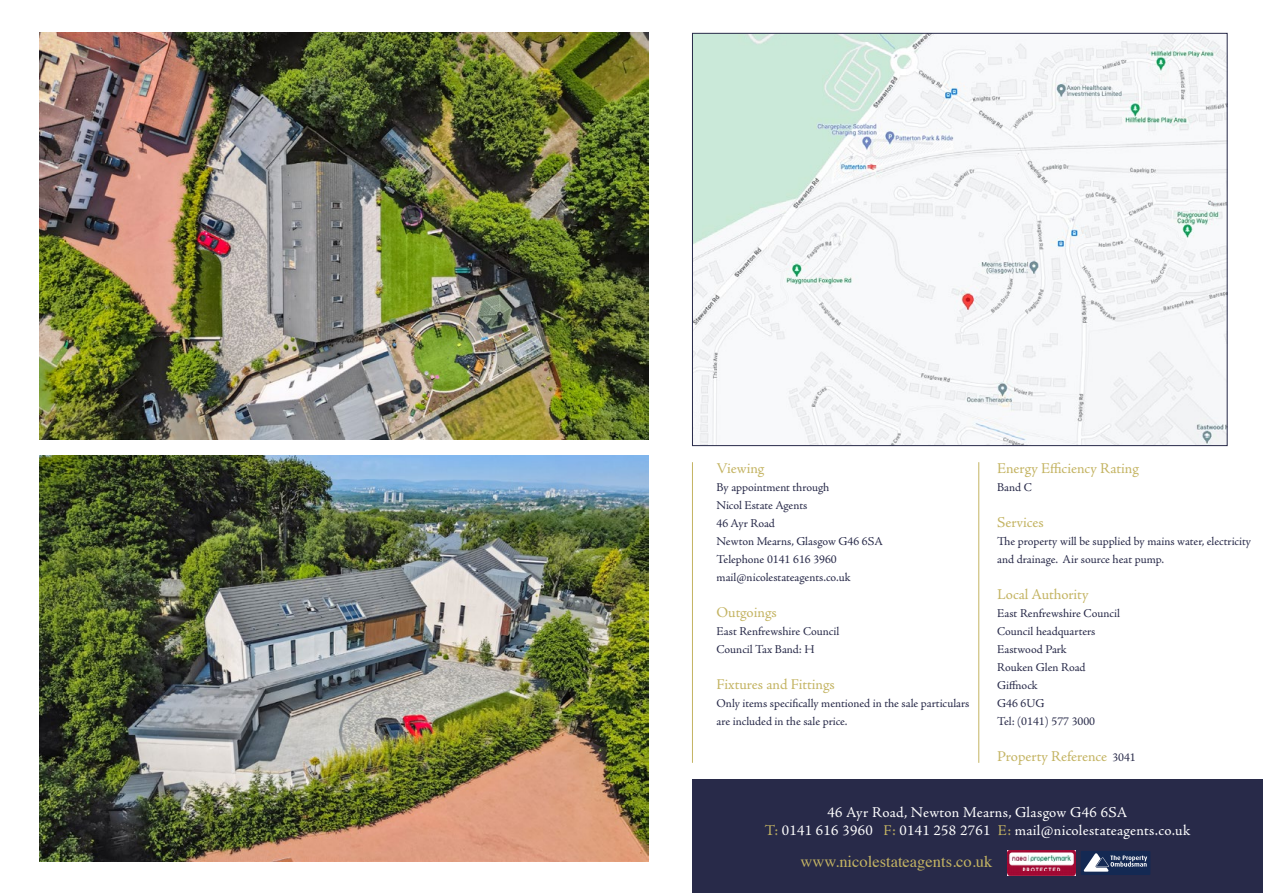
<style>
.page{position:relative;width:1263px;height:893px;background:#fff}
.page>*{position:absolute;margin:0;border:0;box-sizing:border-box;transform-origin:0 0}
.t1{font:16.5px "Times";color:#c4b463}
.t2{font:15px "Adobe Jenson Pro";letter-spacing:-.005em;color:#c4b463}
.t3{font:15px/18px "Adobe Jenson Pro";letter-spacing:.02em;color:#fff;text-align:center}
.t4{font:12px/18px "Adobe Jenson Pro";letter-spacing:-.005em;color:#282a49}
.s1{font-size:12px;color:#282a49}
.s2{color:#c4b463}
</style>
<div class="page">
<div style="left:692px;top:779px;width:571px;height:114px;background:#282a49"></div>
<img style="left:694px;top:35px;width:531px;height:409px">
<hr style="left:692px;top:462px;width:1px;height:301px;background:#c4b463">
<hr style="left:978px;top:462px;width:1px;height:301px;background:#c4b463">
<div style="left:1081px;top:851px;width:69px;height:24px;background:#142953"></div>
<svg style="left:1083px;top:853px;width:64px;height:19px"></svg>
<img style="left:1007px;top:850px;width:68px;height:25px">
<img style="left:39px;top:33px;width:609px;height:406px">
<img style="left:39px;top:455px;width:609px;height:406px">
<p class="t2" style="left:716px;top:460px;width:49px">Viewing</p>
<p class="t4" style="left:716px;top:478px;width:168px">By appointment through<br>Nicol Estate Agents<br>46 Ayr Road<br>Newton Mearns, Glasgow G46 6SA<br>Telephone 0141 616 3960 mail@nicolestateagents.co.uk</p>
<p class="t2" style="left:716px;top:604px;width:62px">Outgoings</p>
<p class="t4" style="left:716px;top:622px;width:124px">East Renfrewshire Council<br>Council Tax Band: H</p>
<p class="t2" style="left:716px;top:676px;width:120px">Fixtures and Fittings</p>
<p class="t4" style="left:716px;top:694px;width:254px">Only items specifically mentioned in the sale particulars are included in the sale price.</p>
<p class="t2" style="left:997px;top:460px;width:143px">Energy Efficiency Rating</p>
<p class="t4" style="left:997px;top:478px;width:36px">Band C</p>
<p class="t2" style="left:997px;top:514px;width:48px">Services</p>
<p class="t4" style="left:997px;top:532px;width:255px">The property will be supplied by mains water, electricity and drainage. Air source heat pump.</p>
<p class="t2" style="left:997px;top:586px;width:93px">Local Authority</p>
<p class="t4" style="left:997px;top:604px;width:124px">East Renfrewshire Council<br>Council headquarters<br>Eastwood Park<br>Rouken Glen Road<br>Giffnock<br>G46 6UG<br>Tel: (0141) 577 3000</p>
<p class="t2" style="left:997px;top:748px;width:140px">Property Reference <span class="s1">3041</span></p>
<p class="t3" style="left:765px;top:803px;width:427px">46 Ayr Road, Newton Mearns, Glasgow G46 6SA<br><span class="s2">T:</span> 0141 616 3960 <span class="s2">F:</span> 0141 258 2761 <span class="s2">E:</span> mail@nicolestateagents.co.uk</p>
<h1 class="t1" style="left:800px;top:846px;width:193px">www.nicolestateagents.co.uk</h1>
</div>
